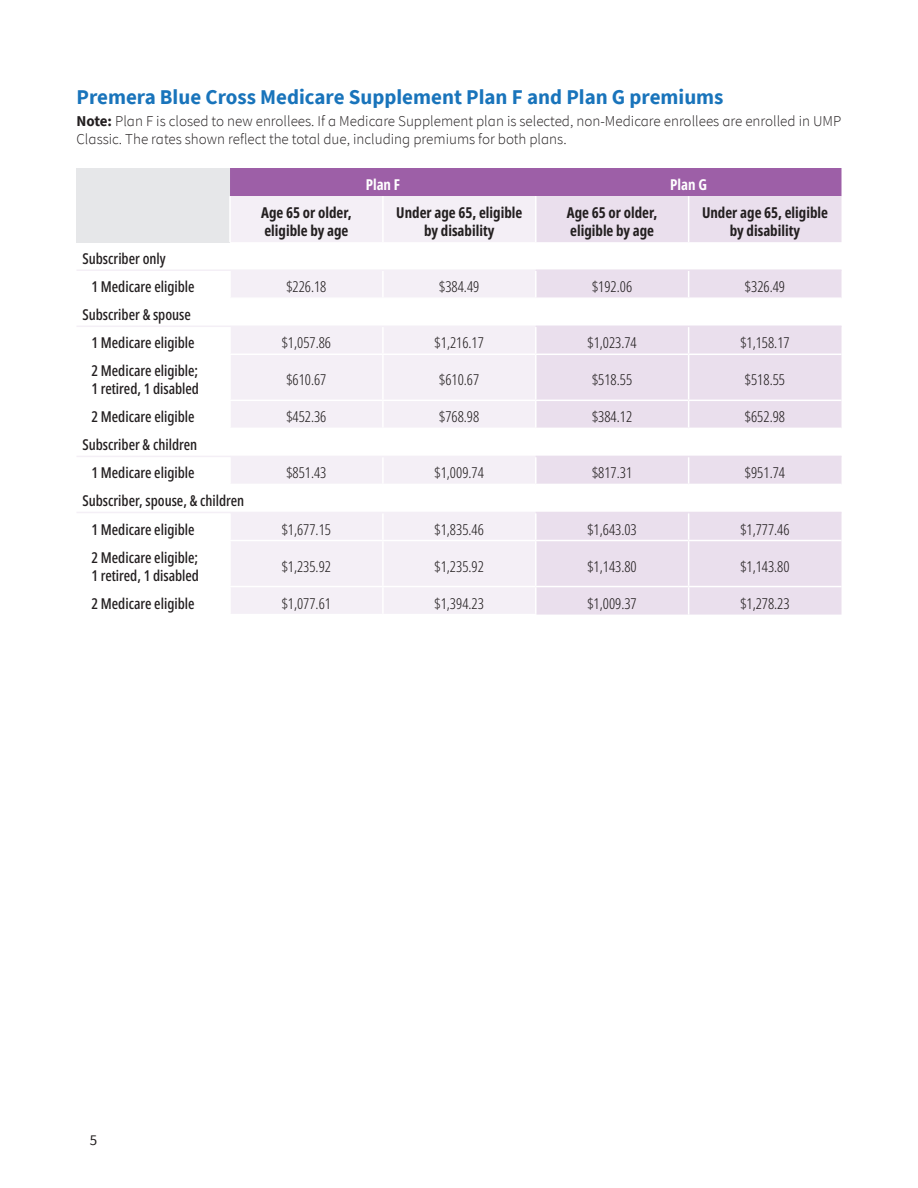
<style>
.page{position:relative;width:918px;height:1188px;background:#fff}
.page>*{position:absolute;margin:0;border:0;box-sizing:border-box;transform-origin:0 0}
.t1{font:700 21px "Source Sans Pro";color:#1974bb}
.t2{font:300 extra-condensed 15px "Noto Sans";color:#231f20}
.t3{font:500 extra-condensed 15px/18px "Noto Sans";color:#231f20}
.t4{font:300 15px/18px "Source Sans Pro";color:#231f20}
.t5{font:700 extra-condensed 15px/18px "Noto Sans";color:#231f20}
.t6{font:700 extra-condensed 15px "Noto Sans";color:#fff}
.t7{font:15px "Source Sans Pro";color:#231f20}
.s1{font-weight:700}
</style>
<div class="page">
<div style="left:76px;top:168px;width:154px;height:74px;background:#e6e7e9"></div>
<div style="left:230px;top:168px;width:612px;height:28px;background:#9d5fa7"></div>
<svg style="left:231px;top:196px;width:304px;height:418px;fill:#f4eff6"></svg>
<svg style="left:536px;top:196px;width:306px;height:419px;fill:#eadfed"></svg>
<svg style="left:688px;top:271px;width:1px;height:26px"></svg>
<hr style="left:229px;top:297px;width:154px;height:2px;background:#fff">
<hr style="left:383px;top:297px;width:153px;height:2px;background:#fff">
<hr style="left:536px;top:297px;width:153px;height:2px;background:#fff">
<hr style="left:689px;top:297px;width:153px;height:2px;background:#fff">
<svg style="left:688px;top:327px;width:1px;height:27px"></svg>
<hr style="left:229px;top:354px;width:154px;height:1px;background:#fff">
<hr style="left:383px;top:354px;width:153px;height:1px;background:#fff">
<hr style="left:536px;top:354px;width:153px;height:1px;background:#fff">
<hr style="left:689px;top:354px;width:153px;height:1px;background:#fff">
<hr style="left:688px;top:355px;width:1px;height:45px;background:#fff">
<hr style="left:229px;top:400px;width:154px;height:1px;background:#fff">
<hr style="left:383px;top:400px;width:153px;height:1px;background:#fff">
<hr style="left:536px;top:400px;width:153px;height:1px;background:#fff">
<hr style="left:689px;top:400px;width:153px;height:1px;background:#fff">
<svg style="left:688px;top:401px;width:1px;height:27px"></svg>
<hr style="left:229px;top:428px;width:154px;height:1px;background:#fff">
<hr style="left:383px;top:428px;width:153px;height:1px;background:#fff">
<hr style="left:536px;top:428px;width:153px;height:1px;background:#fff">
<hr style="left:689px;top:428px;width:153px;height:1px;background:#fff">
<svg style="left:688px;top:457px;width:1px;height:27px"></svg>
<hr style="left:229px;top:484px;width:154px;height:1px;background:#fff">
<hr style="left:383px;top:484px;width:153px;height:1px;background:#fff">
<hr style="left:536px;top:484px;width:153px;height:1px;background:#fff">
<hr style="left:689px;top:484px;width:153px;height:1px;background:#fff">
<svg style="left:688px;top:513px;width:1px;height:27px"></svg>
<hr style="left:229px;top:540px;width:154px;height:1px;background:#fff">
<hr style="left:383px;top:540px;width:153px;height:1px;background:#fff">
<hr style="left:536px;top:540px;width:153px;height:1px;background:#fff">
<hr style="left:689px;top:540px;width:153px;height:1px;background:#fff">
<hr style="left:688px;top:541px;width:1px;height:45px;background:#fff">
<hr style="left:229px;top:586px;width:154px;height:1px;background:#fff">
<hr style="left:383px;top:586px;width:153px;height:1px;background:#fff">
<hr style="left:536px;top:586px;width:153px;height:1px;background:#fff">
<hr style="left:689px;top:586px;width:153px;height:1px;background:#fff">
<svg style="left:688px;top:587px;width:1px;height:28px"></svg>
<hr style="left:229px;top:196px;width:2px;height:46px;background:#fff">
<hr style="left:382px;top:271px;width:2px;height:26px;background:#fff">
<hr style="left:535px;top:271px;width:2px;height:26px;background:#fff">
<hr style="left:382px;top:327px;width:2px;height:27px;background:#fff">
<hr style="left:535px;top:327px;width:2px;height:27px;background:#fff">
<hr style="left:382px;top:355px;width:2px;height:45px;background:#fff">
<hr style="left:535px;top:355px;width:2px;height:45px;background:#fff">
<hr style="left:382px;top:401px;width:2px;height:27px;background:#fff">
<hr style="left:535px;top:401px;width:2px;height:27px;background:#fff">
<hr style="left:382px;top:457px;width:2px;height:27px;background:#fff">
<hr style="left:535px;top:457px;width:2px;height:27px;background:#fff">
<hr style="left:382px;top:513px;width:2px;height:27px;background:#fff">
<hr style="left:535px;top:513px;width:2px;height:27px;background:#fff">
<hr style="left:382px;top:541px;width:2px;height:45px;background:#fff">
<hr style="left:535px;top:541px;width:2px;height:45px;background:#fff">
<hr style="left:382px;top:587px;width:2px;height:27px;background:#fff">
<hr style="left:535px;top:587px;width:2px;height:27px;background:#fff">
<hr style="left:383px;top:614px;width:154px;height:1px;background:#fff">
<hr style="left:382px;top:196px;width:2px;height:46px;background:#fff">
<hr style="left:535px;top:196px;width:2px;height:46px;background:#fff">
<hr style="left:688px;top:196px;width:1px;height:46px;background:#fff">
<hr style="left:76px;top:269px;width:154px;height:2px;background:#f4eff6">
<hr style="left:230px;top:269px;width:153px;height:2px;background:#f4eff6">
<hr style="left:383px;top:269px;width:153px;height:2px;background:#f4eff6">
<hr style="left:536px;top:269px;width:153px;height:2px;background:#eadfed">
<hr style="left:689px;top:269px;width:153px;height:2px;background:#eadfed">
<hr style="left:76px;top:326px;width:154px;height:1px;background:#f4eff6">
<hr style="left:230px;top:326px;width:153px;height:1px;background:#f4eff6">
<hr style="left:383px;top:326px;width:153px;height:1px;background:#f4eff6">
<hr style="left:536px;top:326px;width:153px;height:1px;background:#eadfed">
<hr style="left:689px;top:326px;width:153px;height:1px;background:#eadfed">
<hr style="left:76px;top:456px;width:154px;height:1px;background:#f4eff6">
<hr style="left:230px;top:456px;width:153px;height:1px;background:#f4eff6">
<hr style="left:383px;top:456px;width:153px;height:1px;background:#f4eff6">
<hr style="left:536px;top:456px;width:153px;height:1px;background:#eadfed">
<hr style="left:689px;top:456px;width:153px;height:1px;background:#eadfed">
<hr style="left:76px;top:512px;width:154px;height:1px;background:#f4eff6">
<hr style="left:230px;top:512px;width:153px;height:1px;background:#f4eff6">
<hr style="left:383px;top:512px;width:153px;height:1px;background:#f4eff6">
<hr style="left:536px;top:512px;width:153px;height:1px;background:#eadfed">
<hr style="left:689px;top:512px;width:153px;height:1px;background:#eadfed">
<h2 class="t1" style="left:76px;top:83px;width:649px">Premera Blue Cross Medicare Supplement Plan F and Plan G premiums</h2>
<p class="t4" style="left:76px;top:112px;width:766px"><span class="s1">Note:</span> Plan F is closed to new enrollees. If a Medicare Supplement plan is selected, non-Medicare enrollees are enrolled in UMP<br>Classic. The rates shown reflect the total due, including premiums for both plans.</p>
<p class="t6" style="left:366px;top:174px;width:36px">Plan F</p>
<p class="t6" style="left:670px;top:174px;width:38px">Plan G</p>
<p class="t5" style="left:261px;top:204px;width:92px">Age 65 or older, eligible by age</p>
<p class="t5" style="left:396px;top:204px;width:128px;text-align:center">Under age 65, eligible by disability</p>
<p class="t5" style="left:567px;top:204px;width:92px">Age 65 or older, eligible by age</p>
<p class="t5" style="left:702px;top:204px;width:128px;text-align:center">Under age 65, eligible by disability</p>
<p class="t3" style="left:82px;top:250px;width:85px">Subscriber only</p>
<p class="t3" style="left:91px;top:278px;width:105px">1 Medicare eligible</p>
<p class="t2" style="left:286px;top:276px;width:42px">$226.18</p>
<p class="t2" style="left:439px;top:276px;width:42px">$384.49</p>
<p class="t2" style="left:592px;top:276px;width:42px">$192.06</p>
<p class="t2" style="left:745px;top:276px;width:42px">$326.49</p>
<p class="t3" style="left:82px;top:306px;width:110px">Subscriber &amp; spouse</p>
<p class="t3" style="left:91px;top:334px;width:105px">1 Medicare eligible</p>
<p class="t2" style="left:282px;top:332px;width:51px">$1,057.86</p>
<p class="t2" style="left:435px;top:332px;width:51px">$1,216.17</p>
<p class="t2" style="left:588px;top:332px;width:51px">$1,023.74</p>
<p class="t2" style="left:740px;top:332px;width:51px">$1,158.17</p>
<p class="t3" style="left:91px;top:362px;width:109px">2 Medicare eligible;<br>1 retired, 1 disabled</p>
<p class="t2" style="left:286px;top:369px;width:42px">$610.67</p>
<p class="t2" style="left:439px;top:369px;width:42px">$610.67</p>
<p class="t2" style="left:592px;top:369px;width:42px">$518.55</p>
<p class="t2" style="left:745px;top:369px;width:42px">$518.55</p>
<p class="t3" style="left:91px;top:408px;width:105px">2 Medicare eligible</p>
<p class="t2" style="left:286px;top:406px;width:42px">$452.36</p>
<p class="t2" style="left:439px;top:406px;width:42px">$768.98</p>
<p class="t2" style="left:592px;top:406px;width:42px">$384.12</p>
<p class="t2" style="left:745px;top:406px;width:42px">$652.98</p>
<p class="t3" style="left:82px;top:436px;width:116px">Subscriber &amp; children</p>
<p class="t3" style="left:91px;top:464px;width:105px">1 Medicare eligible</p>
<p class="t2" style="left:286px;top:462px;width:42px">$851.43</p>
<p class="t2" style="left:435px;top:462px;width:51px">$1,009.74</p>
<p class="t2" style="left:592px;top:462px;width:42px">$817.31</p>
<p class="t2" style="left:745px;top:462px;width:42px">$951.74</p>
<p class="t3" style="left:82px;top:492px;width:163px">Subscriber, spouse, &amp; children</p>
<p class="t3" style="left:91px;top:520px;width:105px">1 Medicare eligible</p>
<p class="t2" style="left:282px;top:519px;width:51px">$1,677.15</p>
<p class="t2" style="left:435px;top:519px;width:51px">$1,835.46</p>
<p class="t2" style="left:587px;top:519px;width:51px">$1,643.03</p>
<p class="t2" style="left:740px;top:519px;width:51px">$1,777.46</p>
<p class="t3" style="left:91px;top:548px;width:109px">2 Medicare eligible;<br>1 retired, 1 disabled</p>
<p class="t2" style="left:282px;top:556px;width:51px">$1,235.92</p>
<p class="t2" style="left:435px;top:556px;width:51px">$1,235.92</p>
<p class="t2" style="left:587px;top:556px;width:51px">$1,143.80</p>
<p class="t2" style="left:740px;top:556px;width:51px">$1,143.80</p>
<p class="t3" style="left:91px;top:595px;width:105px">2 Medicare eligible</p>
<p class="t2" style="left:282px;top:593px;width:51px">$1,077.61</p>
<p class="t2" style="left:435px;top:593px;width:51px">$1,394.23</p>
<p class="t2" style="left:587px;top:593px;width:51px">$1,009.37</p>
<p class="t2" style="left:740px;top:593px;width:51px">$1,278.23</p>
<p class="t7" style="left:90px;top:1131px;width:9px">5</p>
</div>
